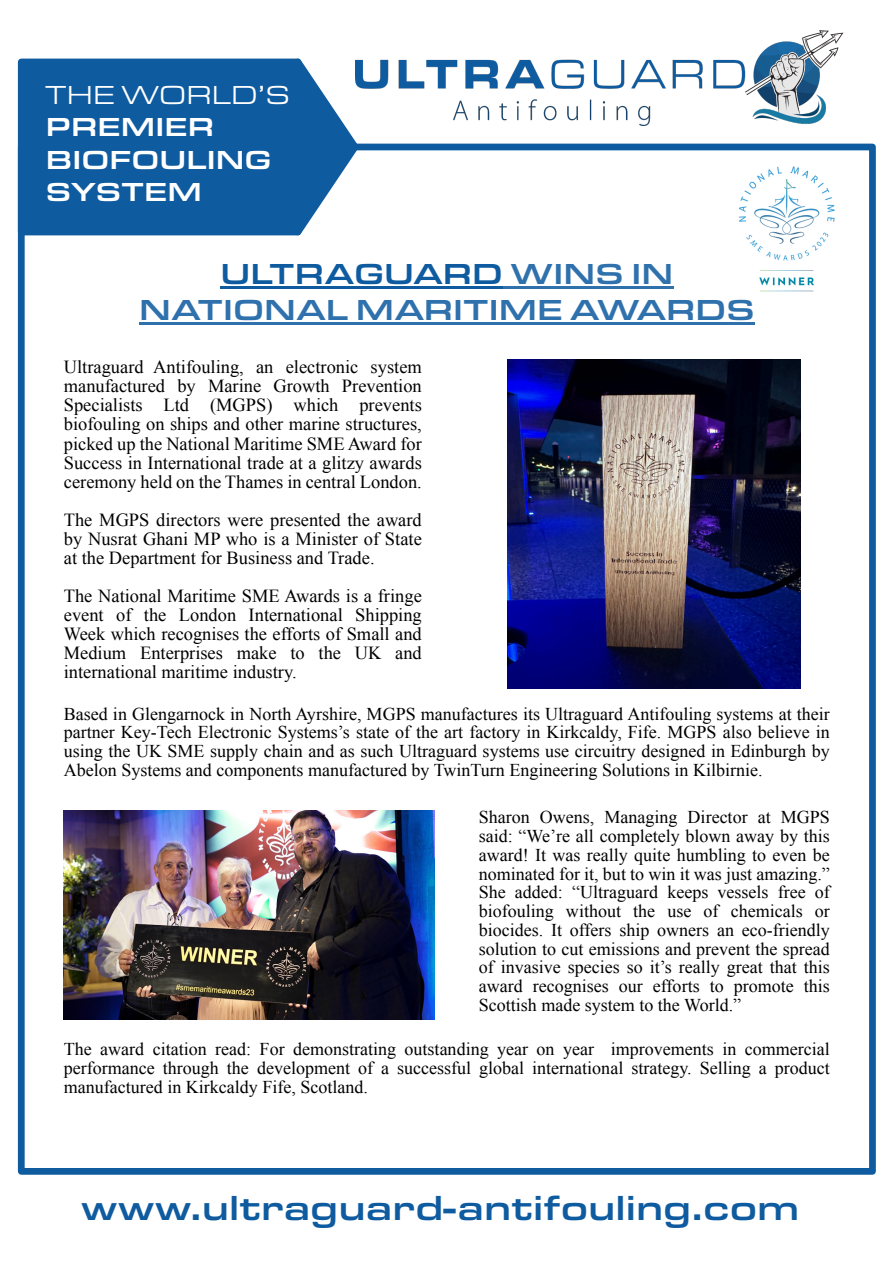
<style>
.page{position:relative;width:894px;height:1263px;background:#fff}
.page>*{position:absolute;margin:0;border:0;box-sizing:border-box;transform-origin:0 0}
.t1{font:500 36px "Eurostile Ext";color:#0f5ba0}
.t2{font:500 30px/36px "Eurostile Ext";color:#2f71ad;text-align:center}
.t3{font:500 27px/32.4px "Eurostile Ext";color:#fff}
.t4{font:27px "Eurostile Ext";color:#fff}
.t5{font:18.45px/19.2px "Times New Roman";color:#000;text-align:justify}
.t6{font:18px/18.8px "Times New Roman";color:#000;text-align:justify}
.s1{color:#0f5ba0}
</style>
<div class="page">
<img style="left:364px;top:31px;width:478px;height:94px">
<div style="left:18px;top:144px;width:857px;height:1031px;border:7px solid #0f5ba0"></div>
<div style="left:18px;top:59px;width:283px;height:176px;background:#0f5ba0"></div>
<svg style="left:291px;top:58px;width:73px;height:178px"></svg>
<hr style="left:220px;top:286px;width:283px;height:3px;background:#0f5ba0">
<hr style="left:503px;top:286px;width:170px;height:3px;background:#2f71ad">
<hr style="left:139px;top:322px;width:615px;height:3px;background:#2f71ad">
<img style="left:508px;top:360px;width:292px;height:329px">
<img style="left:64px;top:811px;width:370px;height:208px">
<img style="left:738px;top:166px;width:97px;height:126px">
<h3 class="t4" style="left:46px;top:86px;width:245px">THE WORLD’S</h3>
<h3 class="t3" style="left:46px;top:116px;width:227px">PREMIER<br>BIOFOULING<br>SYSTEM</h3>
<h2 class="t2" style="left:139px;top:261px;width:617px"><span class="s1">ULTRAGUARD</span> WINS IN<br>NATIONAL MARITIME AWARDS</h2>
<p class="t5" style="left:64px;top:359px;width:359px">Ultraguard Antifouling, an electronic system manufactured by Marine Growth Prevention Specialists Ltd (MGPS) which prevents biofouling on ships and other marine structures, picked up the National Maritime SME Award for Success in International trade at a glitzy awards ceremony held on the Thames in central London.</p>
<p class="t5" style="left:64px;top:512px;width:359px">The MGPS directors were presented the award by Nusrat Ghani MP who is a Minister of State at the Department for Business and Trade.</p>
<p class="t5" style="left:64px;top:588px;width:359px">The National Maritime SME Awards is a fringe event of the London International Shipping Week which recognises the efforts of Small and Medium Enterprises make to the UK and international maritime industry.</p>
<p class="t6" style="left:64px;top:706px;width:767px">Based in Glengarnock in North Ayrshire, MGPS manufactures its Ultraguard Antifouling systems at their partner Key-Tech Electronic Systems’s state of the art factory in Kirkcaldy, Fife. MGPS also believe in using the UK SME supply chain and as such Ultraguard systems use circuitry designed in Edinburgh by Abelon Systems and components manufactured by TwinTurn Engineering Solutions in Kilbirnie.</p>
<p class="t6" style="left:478px;top:810px;width:352px">Sharon Owens, Managing Director at MGPS said: “We’re all completely blown away by this award! It was really quite humbling to even be nominated for it, but to win it was just amazing.” She added: “Ultraguard keeps vessels free of biofouling without the use of chemicals or biocides. It offers ship owners an eco-friendly solution to cut emissions and prevent the spread of invasive species so it’s really great that this award recognises our efforts to promote this Scottish made system to the World.”</p>
<p class="t6" style="left:64px;top:1042px;width:767px">The award citation read: For demonstrating outstanding year on year improvements in commercial performance through the development of a successful global international strategy. Selling a product manufactured in Kirkcaldy Fife, Scotland.</p>
<h1 class="t1" style="left:81px;top:1196px;width:719px">www.ultraguard-antifouling.com</h1>
</div>
